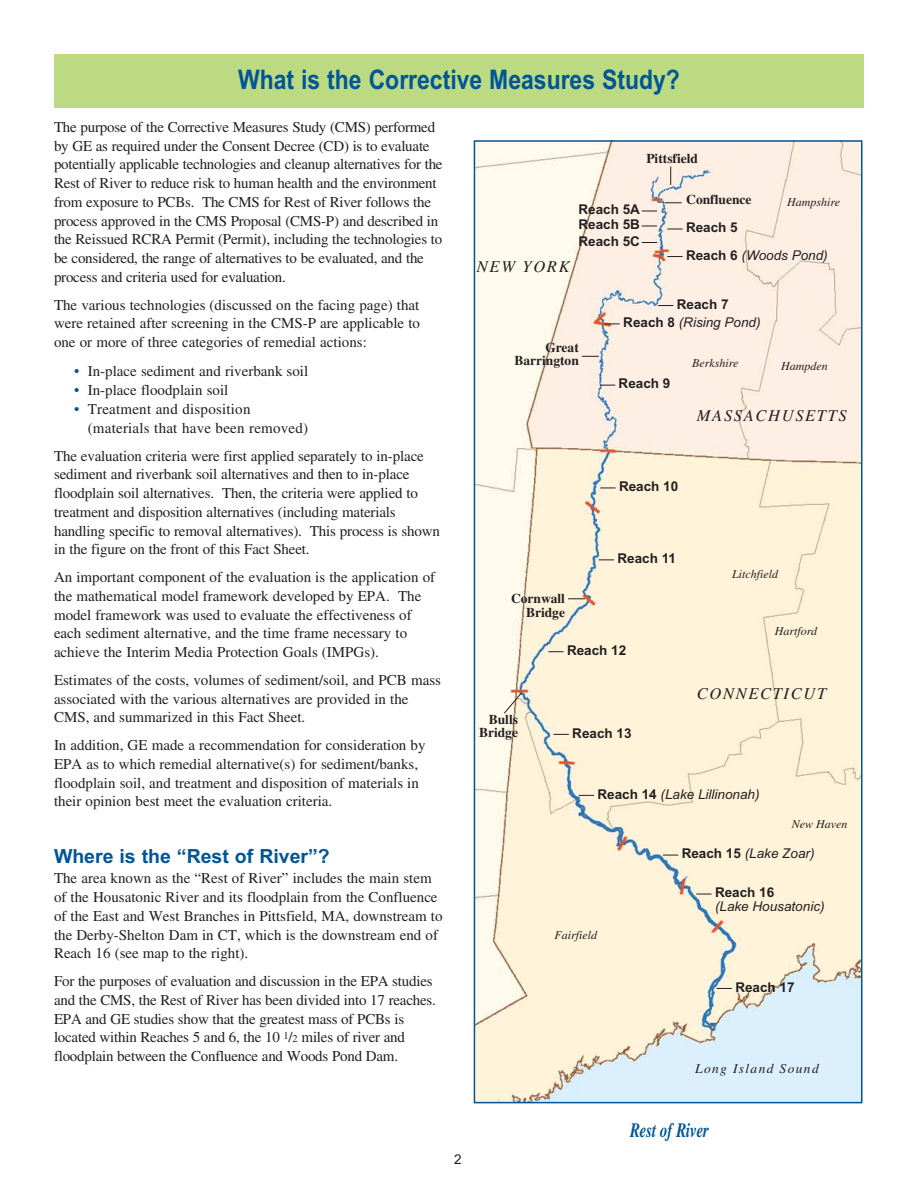
<style>
.page{position:relative;width:918px;height:1188px;background:#fff}
.page>*{position:absolute;margin:0;border:0;box-sizing:border-box;transform-origin:0 0}
.t1{font:700 27px "Arial";color:#005596;scale:.85 1}
.t2{font:italic 700 20.25px "Times";letter-spacing:-.01em;color:#005596;scale:.74 1}
.t3{font:700 19.5px "Arial";color:#005596}
.t4{font:italic 16.5px "Times";letter-spacing:.1em;color:#231f20}
.t5{font:15px/18.8px "Times";letter-spacing:-.01em;color:#231f20}
.t6{font:15px/18.9px "Times";letter-spacing:.015em;color:#231f20}
.t7{font:italic 13.5px "Arial";color:#231f20}
.t8{font:700 13.5px/15px "Arial";color:#231f20}
.t9{font:700 13.5px/13.5px "Times";color:#231f20;text-align:right}
.t10{font:italic 13.5px "Times";letter-spacing:.1em;color:#231f20}
.t11{font:13.5px "Arial";color:#231f20}
.t12{font:italic 12px "Times";color:#231f20}
.s1{color:#005596}
.s2{font-size:10.5px}
.s3{font-weight:700;font-style:normal}
</style>
<div class="page">
<div style="left:54px;top:54px;width:810px;height:54px;background:#bcda82"></div>
<img style="left:477px;top:143px;width:382px;height:957px">
<svg style="left:717px;top:988px;width:15px;height:1px"></svg>
<svg style="left:696px;top:894px;width:16px;height:1px"></svg>
<svg style="left:663px;top:855px;width:15px;height:1px"></svg>
<svg style="left:579px;top:795px;width:15px;height:1px"></svg>
<svg style="left:554px;top:734px;width:15px;height:1px"></svg>
<svg style="left:548px;top:651px;width:16px;height:1px"></svg>
<svg style="left:599px;top:560px;width:15px;height:1px"></svg>
<svg style="left:600px;top:488px;width:16px;height:1px"></svg>
<svg style="left:600px;top:385px;width:15px;height:1px"></svg>
<svg style="left:605px;top:324px;width:15px;height:1px"></svg>
<svg style="left:667px;top:256px;width:16px;height:1px"></svg>
<svg style="left:658px;top:305px;width:15px;height:1px"></svg>
<svg style="left:667px;top:229px;width:16px;height:1px"></svg>
<svg style="left:642px;top:211px;width:15px;height:1px"></svg>
<svg style="left:642px;top:226px;width:15px;height:1px"></svg>
<svg style="left:642px;top:242px;width:15px;height:1px"></svg>
<svg style="left:670px;top:167px;width:1px;height:18px"></svg>
<svg style="left:582px;top:356px;width:17px;height:1px"></svg>
<svg style="left:665px;top:202px;width:17px;height:1px"></svg>
<svg style="left:568px;top:598px;width:17px;height:1px"></svg>
<svg style="left:503px;top:692px;width:19px;height:22px"></svg>
<div style="left:474px;top:140px;width:388px;height:963px;border:2px solid #005596"></div>
<h1 class="t1" style="left:238px;top:69px;width:521px">What is the Corrective Measures Study?</h1>
<p class="t5" style="left:54px;top:119px;width:390px">The purpose of the Corrective Measures Study (CMS) performed by GE as required under the Consent Decree (CD) is to evaluate potentially applicable technologies and cleanup alternatives for the Rest of River to reduce risk to human health and the environment from exposure to PCBs. The CMS for Rest of River follows the process approved in the CMS Proposal (CMS-P) and described in the Reissued RCRA Permit (Permit), including the technologies to be considered, the range of alternatives to be evaluated, and the process and criteria used for evaluation.</p>
<p class="t5" style="left:54px;top:297px;width:368px;text-align:justify">The various technologies (discussed on the facing page) that were retained after screening in the CMS-P are applicable to one or more of three categories of remedial actions:</p>
<p class="t5" style="left:74px;top:363px;width:236px"><span class="s1">•</span> In-place sediment and riverbank soil</p>
<p class="t5" style="left:74px;top:382px;width:156px"><span class="s1">•</span> In-place floodplain soil</p>
<p class="t6" style="left:88px;top:401px;width:222px;text-indent:-14px"><span class="s1">•</span> Treatment and disposition (materials that have been removed)</p>
<p class="t5" style="left:54px;top:448px;width:387px">The evaluation criteria were first applied separately to in-place sediment and riverbank soil alternatives and then to in-place floodplain soil alternatives. Then, the criteria were applied to treatment and disposition alternatives (including materials handling specific to removal alternatives). This process is shown in the figure on the front of this Fact Sheet.</p>
<p class="t5" style="left:54px;top:569px;width:383px">An important component of the evaluation is the application of the mathematical model framework developed by EPA. The model framework was used to evaluate the effectiveness of each sediment alternative, and the time frame necessary to achieve the Interim Media Protection Goals (IMPGs).</p>
<p class="t5" style="left:54px;top:672px;width:389px">Estimates of the costs, volumes of sediment/soil, and PCB mass associated with the various alternatives are provided in the<br>CMS, and summarized in this Fact Sheet.</p>
<p class="t5" style="left:54px;top:737px;width:373px">In addition, GE made a recommendation for consideration by EPA as to which remedial alternative(s) for sediment/banks, floodplain soil, and treatment and disposition of materials in their opinion best meet the evaluation criteria.</p>
<h3 class="t3" style="left:54px;top:849px;width:277px">Where is the “Rest of River”?</h3>
<p class="t5" style="left:54px;top:870px;width:390px">The area known as the “Rest of River” includes the main stem of the Housatonic River and its floodplain from the Confluence of the East and West Branches in Pittsfield, MA, downstream to the Derby-Shelton Dam in CT, which is the downstream end of Reach 16 (see map to the right).</p>
<p class="t5" style="left:54px;top:973px;width:383px">For the purposes of evaluation and discussion in the EPA studies and the CMS, the Rest of River has been divided into 17 reaches.<br>EPA and GE studies show that the greatest mass of PCBs is located within Reaches 5 and 6, the 10 <sup>1</sup>/<span class="s2">2</span> miles of river and floodplain between the Confluence and Woods Pond Dam.</p>
<p class="t9" style="left:646px;top:153px;width:53px">Pittsfield</p>
<p class="t4" style="left:477px;top:260px;width:94px">NEW YORK</p>
<p class="t8" style="left:578px;top:203px;width:63px">Reach 5A<br>Reach 5B</p>
<p class="t8" style="left:578px;top:235px;width:63px">Reach 5C</p>
<p class="t9" style="left:686px;top:194px;width:67px">Confluence</p>
<p class="t8" style="left:686px;top:221px;width:53px">Reach 5</p>
<p class="t12" style="left:787px;top:198px;width:54px">Hampshire</p>
<p class="t7" style="left:686px;top:250px;width:143px"><span class="s3">Reach 6</span> (Woods Pond)</p>
<p class="t8" style="left:677px;top:298px;width:53px">Reach 7</p>
<p class="t7" style="left:623px;top:318px;width:139px"><span class="s3">Reach 8</span> (Rising Pond)</p>
<p class="t9" style="left:514px;top:342px;width:66px">Great<br>Barrington</p>
<p class="t8" style="left:619px;top:378px;width:53px">Reach 9</p>
<p class="t12" style="left:692px;top:359px;width:48px">Berkshire</p>
<p class="t12" style="left:781px;top:362px;width:48px">Hampden</p>
<p class="t4" style="left:697px;top:409px;width:151px">MASSACHUSETTS</p>
<p class="t8" style="left:619px;top:480px;width:61px">Reach 10</p>
<p class="t9" style="left:511px;top:593px;width:55px">Cornwall<br>Bridge</p>
<p class="t8" style="left:617px;top:552px;width:60px">Reach 11</p>
<p class="t9" style="left:479px;top:714px;width:41px">Bulls<br>Bridge</p>
<p class="t8" style="left:567px;top:644px;width:61px">Reach 12</p>
<p class="t8" style="left:572px;top:727px;width:61px">Reach 13</p>
<p class="t12" style="left:732px;top:570px;width:48px">Litchfield</p>
<p class="t12" style="left:775px;top:626px;width:44px">Hartford</p>
<p class="t4" style="left:697px;top:688px;width:131px">CONNECTICUT</p>
<p class="t7" style="left:598px;top:789px;width:164px"><span class="s3">Reach 14</span> (Lake Lillinonah)</p>
<p class="t12" style="left:792px;top:819px;width:57px">New Haven</p>
<p class="t7" style="left:682px;top:849px;width:134px"><span class="s3">Reach 15</span> (Lake Zoar)</p>
<p class="t12" style="left:555px;top:931px;width:44px">Fairfield</p>
<p class="t8" style="left:715px;top:886px;width:61px">Reach 16</p>
<p class="t7" style="left:715px;top:901px;width:111px">(Lake Housatonic)</p>
<p class="t8" style="left:735px;top:981px;width:61px">Reach 17</p>
<p class="t10" style="left:695px;top:1063px;width:125px">Long Island Sound</p>
<p class="t11" style="left:454px;top:1155px;width:9px">2</p>
<h2 class="t2" style="left:630px;top:1123px;width:108px">Rest of River</h2>
</div>
